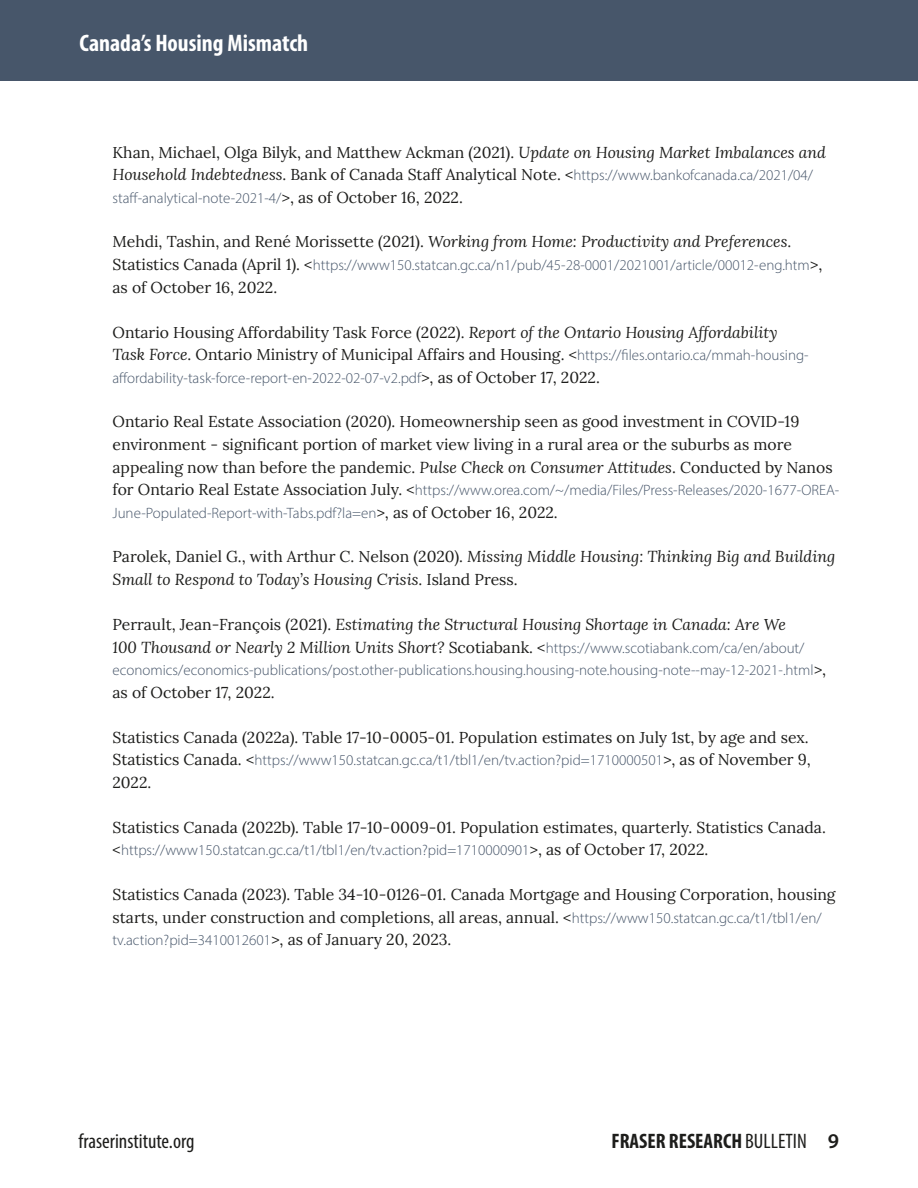
<style>
.page{position:relative;width:918px;height:1188px;background:#fff}
.page>*{position:absolute;margin:0;border:0;box-sizing:border-box;transform-origin:0 0}
.t1{font:700 condensed 24px "Myriad Pro";color:#fff}
.t2{font:700 condensed 21px "Myriad Pro";color:#1d1d1b}
.t3{font:condensed 21px "Myriad Pro";color:#1d1d1b}
.t4{font:15.75px/22.5px "Lora";color:#1d1d1b}
.t5{font:italic 15.75px/22.5px "Lora";color:#1d1d1b}
.t6{font:300 15px/22.5px "Myriad Pro";color:#47566a}
.s1{font-style:italic}
.s2{font-family:"Lora";font-weight:400;font-style:italic;font-size:15.75px;color:#1d1d1b}
.s3{font-family:"Lora";font-weight:400;font-size:15.75px;color:#1d1d1b}
.s4{font-style:normal}
.s5{font-family:"Myriad Pro";font-weight:300;font-size:15px;color:#47566a}
.s6{font-weight:400}
.s7{font-weight:600;font-stretch:normal}
</style>
<div class="page">
<div style="left:0;top:0;width:918px;height:81px;background:#47566a"></div>
<h1 class="t1" style="left:80px;top:28px;width:230px">Canada’s Housing Mismatch</h1>
<p class="t4" style="left:112px;top:140px;width:715px">Khan, Michael, Olga Bilyk, and Matthew Ackman (2021). <span class="s1">Update on Housing Market Imbalances and</span></p>
<p class="t6" style="left:112px;top:164px;width:702px"><span class="s2">Household Indebtedness</span><span class="s3">. Bank of Canada Staff Analytical Note. &lt;</span>https://www.bankofcanada.ca/2021/04/ staff-analytical-note-2021-4/<span class="s3">&gt;, as of October 16, 2022.</span></p>
<p class="t5" style="left:113px;top:230px;width:680px"><span class="s4">Mehdi, Tashin, and René Morissette (2021).</span> Working from Home: Productivity and Preferences<span class="s4">.</span></p>
<p class="t6" style="left:113px;top:254px;width:711px"><span class="s3">Statistics Canada (April 1). &lt;</span>https://www150.statcan.gc.ca/n1/pub/45-28-0001/2021001/article/00012-eng.htm<span class="s3">&gt;,</span></p>
<p class="t4" style="left:113px;top:275px;width:166px">as of October 16, 2022.</p>
<p class="t4" style="left:113px;top:320px;width:698px">Ontario Housing Affordability Task Force (2022). <span class="s1">Report of the Ontario Housing Affordability<br>Task Force</span>. Ontario Ministry of Municipal Affairs and Housing. &lt;<span class="s5">https://files.ontario.ca/mmah-housing-</span></p>
<p class="t6" style="left:112px;top:366px;width:489px">affordability-task-force-report-en-2022-02-07-v2.pdf<span class="s3">&gt;, as of October 17, 2022.</span></p>
<p class="t4" style="left:113px;top:410px;width:722px">Ontario Real Estate Association (2020). Homeownership seen as good investment in COVID-19 environment - significant portion of market view living in a rural area or the suburbs as more appealing now than before the pandemic. <span class="s1">Pulse Check on Consumer Attitudes</span>. Conducted by Nanos</p>
<p class="t6" style="left:112px;top:479px;width:728px"><span class="s3">for Ontario Real Estate Association July. &lt;</span>https://www.orea.com/~/media/Files/Press-Releases/2020-1677-OREA-<br>June-Populated-Report-with-Tabs.pdf?la=en<span class="s3">&gt;, as of October 16, 2022.</span></p>
<p class="t5" style="left:112px;top:545px;width:724px"><span class="s4">Parolek, Daniel G., with Arthur C. Nelson (2020).</span> Missing Middle Housing: Thinking Big and Building<br>Small to Respond to Today’s Housing Crisis<span class="s4">. Island Press.</span></p>
<p class="t5" style="left:112px;top:613px;width:675px"><span class="s4">Perrault, Jean-François (2021).</span> Estimating the Structural Housing Shortage in Canada: Are We</p>
<p class="t6" style="left:112px;top:636px;width:715px"><span class="s2">100 Thousand or Nearly 2 Million Units Short?</span> <span class="s3">Scotiabank. &lt;</span>https://www.scotiabank.com/ca/en/about/ economics/economics-publications/post.other-publications.housing.housing-note.housing-note--may-12-2021-.html<span class="s3">&gt;,</span></p>
<p class="t4" style="left:112px;top:680px;width:164px">as of October 17, 2022.</p>
<p class="t4" style="left:112px;top:725px;width:698px">Statistics Canada (2022a). Table 17-10-0005-01. Population estimates on July 1st, by age and sex.</p>
<p class="t6" style="left:112px;top:749px;width:700px"><span class="s3">Statistics Canada. &lt;</span>https://www150.statcan.gc.ca/t1/tbl1/en/tv.action?pid=1710000501<span class="s3">&gt;, as of November 9,</span></p>
<p class="t4" style="left:112px;top:770px;width:40px">2022.</p>
<p class="t4" style="left:112px;top:815px;width:715px">Statistics Canada (2022b). Table 17-10-0009-01. Population estimates, quarterly. Statistics Canada.</p>
<p class="t6" style="left:112px;top:839px;width:597px"><span class="s3">&lt;</span>https://www150.statcan.gc.ca/t1/tbl1/en/tv.action?pid=1710000901<span class="s3">&gt;, as of October 17, 2022.</span></p>
<p class="t4" style="left:112px;top:882px;width:725px">Statistics Canada (2023). Table 34-10-0126-01. Canada Mortgage and Housing Corporation, housing starts, under construction and completions, all areas, annual. &lt;<span class="s5">https://www150.statcan.gc.ca/t1/tbl1/en/</span></p>
<p class="t6" style="left:113px;top:929px;width:340px">tv.action?pid=3410012601<span class="s3">&gt;, as of January 20, 2023.</span></p>
<h2 class="t3" style="left:79px;top:1128px;width:117px">fraserinstitute.org</h2>
<h2 class="t2" style="left:611px;top:1127px;width:229px">FRASER RESEARCH <span class="s6">BULLETIN</span> <span class="s7">9</span></h2>
</div>
